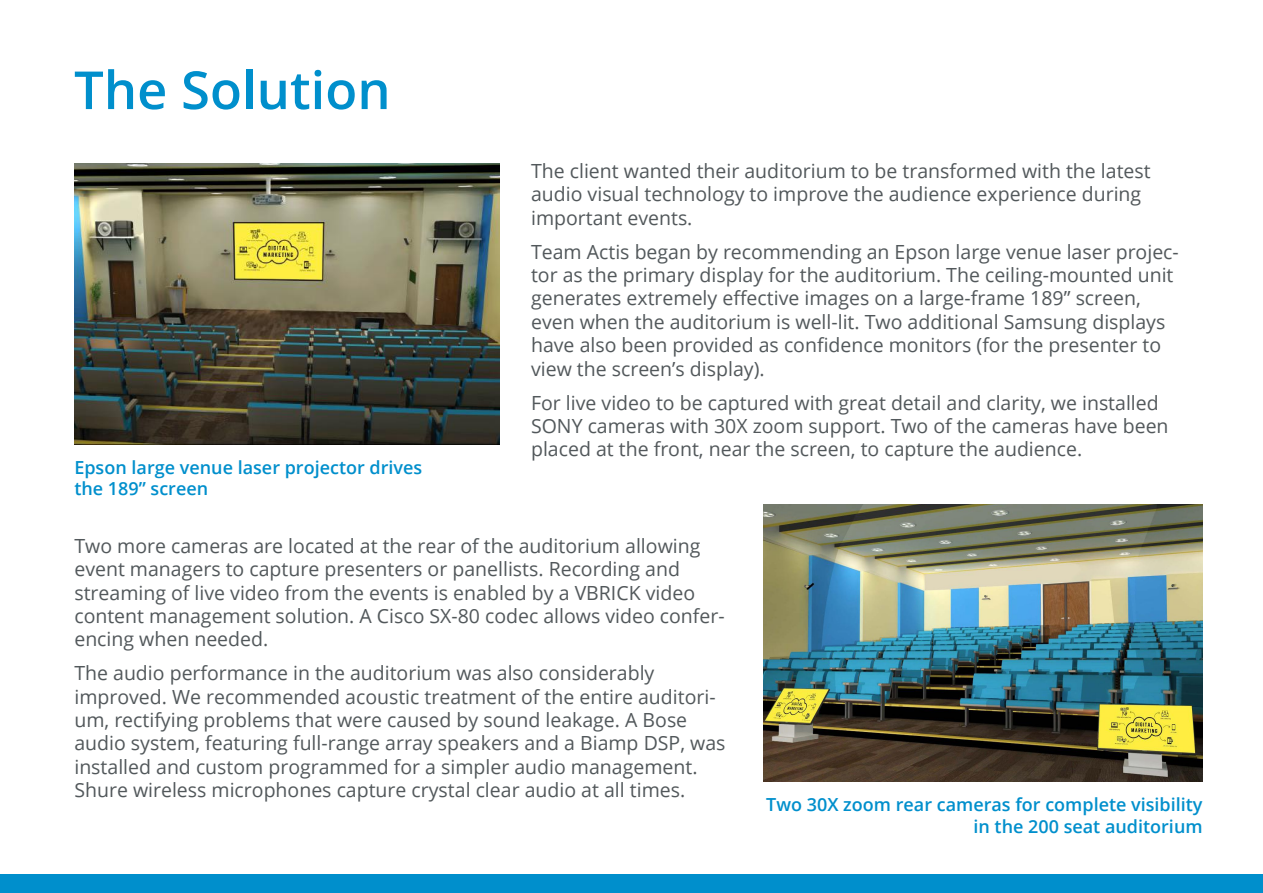
<style>
.page{position:relative;width:1263px;height:893px;background:#fff}
.page>*{position:absolute;margin:0;border:0;box-sizing:border-box;transform-origin:0 0}
.t1{font:600 52.5px "Open Sans";color:#008fcc}
.t2{font:19.5px/23.4px "Open Sans";color:#52585b}
.t3{font:600 18px/21.6px "Open Sans";color:#008fcc}
</style>
<div class="page">
<img style="left:74px;top:163px;width:426px;height:282px">
<img style="left:763px;top:504px;width:439px;height:278px">
<div style="left:0;top:874px;width:1263px;height:19px;background:#008fcc"></div>
<h1 class="t1" style="left:74px;top:54px;width:318px">The Solution</h1>
<p class="t3" style="left:74px;top:456px;width:349px">Epson large venue laser projector drives the 189” screen</p>
<p class="t2" style="left:531px;top:159px;width:621px">The client wanted their auditorium to be transformed with the latest audio visual technology to improve the audience experience during important events.</p>
<p class="t2" style="left:531px;top:239px;width:649px">Team Actis began by recommending an Epson large venue laser projec&shy;tor as the primary display for the auditorium. The ceiling-mounted unit generates extremely effective images on a large-frame 189” screen, even when the auditorium is well-lit. Two additional Samsung displays have also been provided as confidence monitors (for the presenter to view the screen’s display).</p>
<p class="t2" style="left:531px;top:390px;width:639px">For live video to be captured with great detail and clarity, we installed<br>SONY cameras with 30X zoom support. Two of the cameras have been placed at the front, near the screen, to capture the audience.</p>
<p class="t2" style="left:74px;top:533px;width:652px">Two more cameras are located at the rear of the auditorium allowing event managers to capture presenters or panellists. Recording and streaming of live video from the events is enabled by a VBRICK video content management solution. A Cisco SX-80 codec allows video confer&shy;encing when needed.</p>
<p class="t2" style="left:74px;top:661px;width:653px">The audio performance in the auditorium was also considerably improved. We recommended acoustic treatment of the entire auditori&shy;um, rectifying problems that were caused by sound leakage. A Bose audio system, featuring full-range array speakers and a Biamp DSP, was installed and custom programmed for a simpler audio management.<br>Shure wireless microphones capture crystal clear audio at all times.</p>
<p class="t3" style="left:766px;top:794px;width:438px;text-align:right">Two 30X zoom rear cameras for complete visibility in the 200 seat auditorium</p>
</div>
